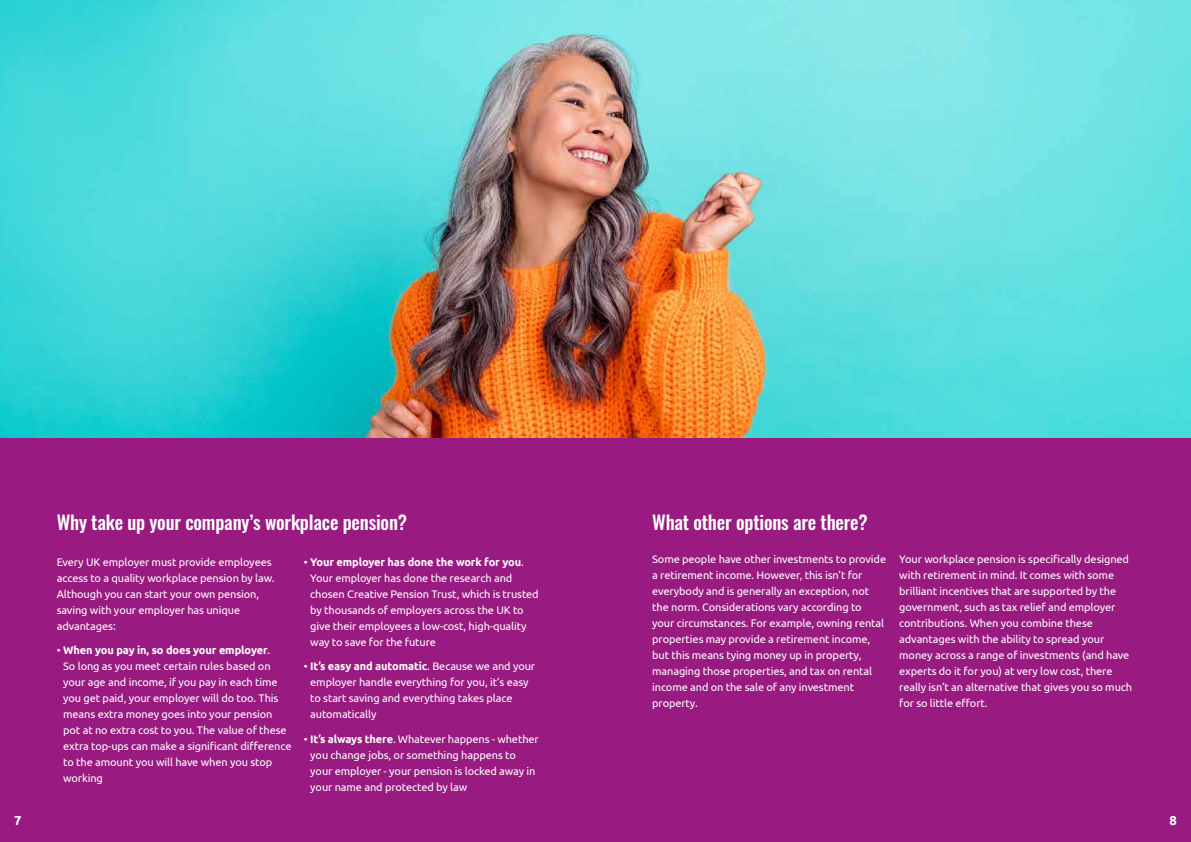
<style>
.page{position:relative;width:1191px;height:842px;background:#fff}
.page>*{position:absolute;margin:0;border:0;box-sizing:border-box;transform-origin:0 0}
.t1{font:500 19px "Oswald";letter-spacing:-.01em;color:#fff}
.t2{font:700 13px "Ubuntu";color:#fff}
.t3{font:11px/16px "Ubuntu";letter-spacing:-.01em;color:#fff}
.s1{font-weight:700}
</style>
<div class="page">
<img style="left:0;top:0;width:1191px;height:439px">
<div style="left:0;top:439px;width:1191px;height:403px;background:#991a81"></div>
<h1 class="t1" style="left:57px;top:509px;width:352px">Why take up your company’s workplace pension?</h1>
<p class="t3" style="left:57px;top:553px;width:219px">Every UK employer must provide employees access to a quality workplace pension by law.<br>Although you can start your own pension, saving with your employer has unique advantages:</p>
<p class="t3" style="left:63px;top:642px;width:230px;text-indent:-7px">• <span class="s1">When you pay in, so does your employer</span>.<br>So long as you meet certain rules based on your age and income, if you pay in each time you get paid, your employer will do too. This means extra money goes into your pension pot at no extra cost to you. The value of these extra top-ups can make a significant difference to the amount you will have when you stop working</p>
<p class="t3" style="left:310px;top:553px;width:230px;text-indent:-7px">• <span class="s1">Your employer has done the work for you</span>.<br>Your employer has done the research and chosen Creative Pension Trust, which is trusted by thousands of employers across the UK to give their employees a low-cost, high-quality way to save for the future</p>
<p class="t3" style="left:310px;top:658px;width:226px;text-indent:-7px">• <span class="s1">It’s easy and automatic</span>. Because we and your employer handle everything for you, it’s easy to start saving and everything takes place automatically</p>
<p class="t3" style="left:310px;top:730px;width:230px;text-indent:-7px">• <span class="s1">It’s always there</span>. Whatever happens - whether you change jobs, or something happens to your employer - your pension is locked away in your name and protected by law</p>
<h1 class="t1" style="left:652px;top:509px;width:217px">What other options are there?</h1>
<p class="t3" style="left:652px;top:551px;width:235px">Some people have other investments to provide a retirement income. However, this isn’t for everybody and is generally an exception, not the norm. Considerations vary according to your circumstances. For example, owning rental properties may provide a retirement income, but this means tying money up in property, managing those properties, and tax on rental income and on the sale of any investment property.</p>
<p class="t3" style="left:899px;top:551px;width:234px">Your workplace pension is specifically designed with retirement in mind. It comes with some brilliant incentives that are supported by the government, such as tax relief and employer contributions. When you combine these advantages with the ability to spread your money across a range of investments (and have experts do it for you) at very low cost, there really isn’t an alternative that gives you so much for so little effort.</p>
<p class="t2" style="left:14px;top:813px;width:9px">7</p>
<p class="t2" style="left:1169px;top:813px;width:9px">8</p>
</div>
